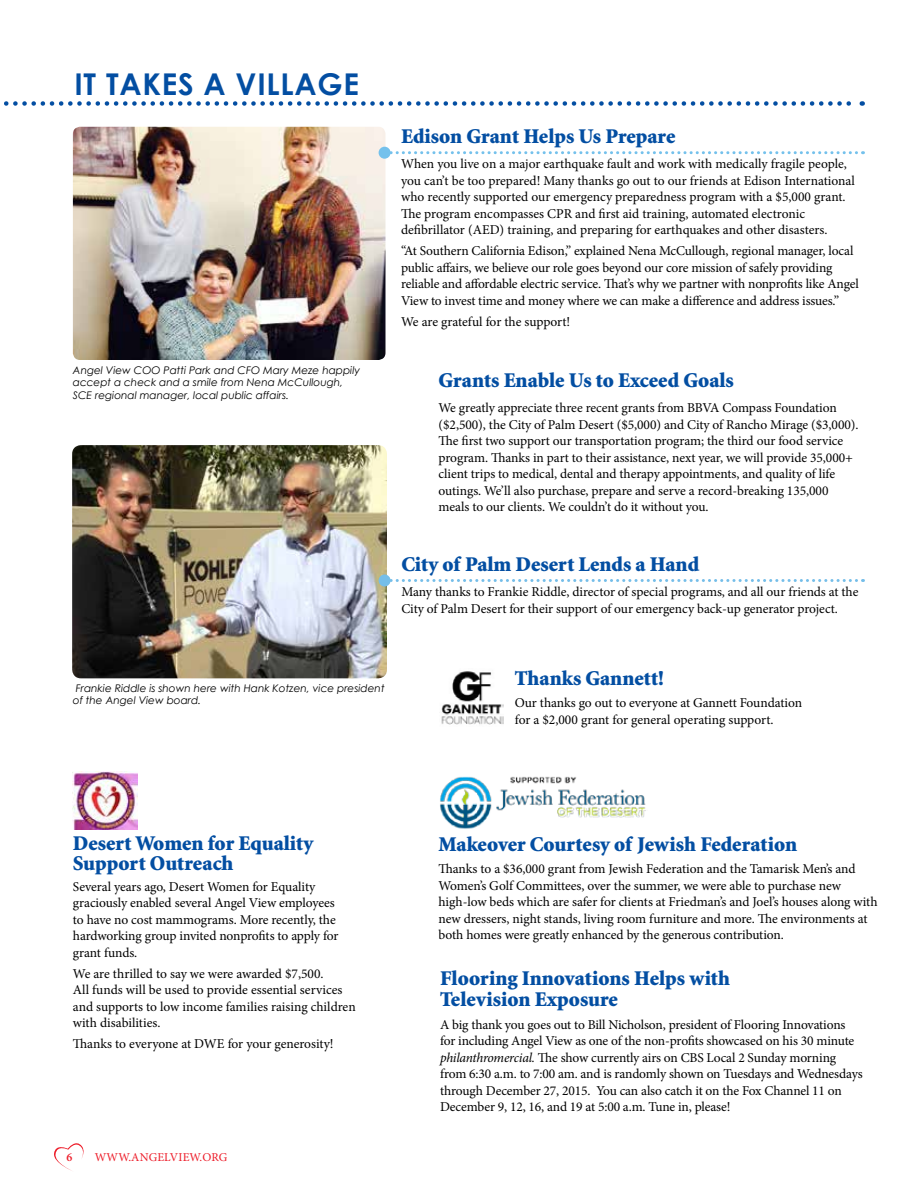
<style>
.page{position:relative;width:918px;height:1188px;background:#fff}
.page>*{position:absolute;margin:0;border:0;box-sizing:border-box;transform-origin:0 0}
.t1{font:700 30px "Century Gothic";letter-spacing:.025em;color:#034ea2}
.t2{font:900 21px/19.5px "Minion";color:#034ea2}
.t3{font:13.5px/16.5px "Minion Pro";letter-spacing:-.01em;color:#000}
.t4{font:12px "Minion Pro";letter-spacing:.01em;color:#ed1c29}
.t5{font:600 12px "Minion Pro";color:#ed1c29}
.t6{font:italic 10.5px/12.6px "Century Gothic";color:#000}
.s1{font-style:italic}
</style>
<div class="page">
<svg style="left:54px;top:1143px;width:30px;height:28px"></svg>
<svg style="left:4px;top:101px;width:859px;height:5px"></svg>
<img style="left:73px;top:127px;width:313px;height:233px">
<img style="left:441px;top:671px;width:63px;height:54px">
<img style="left:440px;top:776px;width:206px;height:53px">
<img style="left:73px;top:772px;width:65px;height:58px">
<img style="left:72px;top:445px;width:315px;height:233px">
<svg style="left:391px;top:151px;width:472px;height:3px"></svg>
<div style="left:379px;top:147px;width:12px;height:12px;background:#74c1ec;border-radius:50%"></div>
<svg style="left:391px;top:579px;width:472px;height:3px"></svg>
<div style="left:379px;top:574px;width:12px;height:12px;background:#75bee9;border-radius:50%"></div>
<h1 class="t1" style="left:74px;top:66px;width:286px">IT TAKES A VILLAGE</h1>
<p class="t6" style="left:73px;top:363px;width:289px">Angel View COO Patti Park and CFO Mary Meze happily accept a check and a smile from Nena McCullough,<br>SCE regional manager, local public affairs.</p>
<h2 class="t2" style="left:401px;top:127px;width:276px">Edison Grant Helps Us Prepare</h2>
<p class="t3" style="left:401px;top:156px;width:455px">When you live on a major earthquake fault and work with medically fragile people, you can’t be too prepared! Many thanks go out to our friends at Edison International who recently supported our emergency preparedness program with a $5,000 grant.<br>The program encompasses CPR and first aid training, automated electronic defibrillator (AED) training, and preparing for earthquakes and other disasters.</p>
<p class="t3" style="left:401px;top:243px;width:459px">“At Southern California Edison,” explained Nena McCullough, regional manager, local public affairs, we believe our role goes beyond our core mission of safely providing reliable and affordable electric service. That’s why we partner with nonprofits like Angel View to invest time and money where we can make a difference and address issues.”</p>
<p class="t3" style="left:401px;top:313px;width:171px">We are grateful for the support!</p>
<h2 class="t2" style="left:439px;top:371px;width:297px">Grants Enable Us to Exceed Goals</h2>
<p class="t3" style="left:439px;top:400px;width:421px">We greatly appreciate three recent grants from BBVA Compass Foundation ($2,500), the City of Palm Desert ($5,000) and City of Rancho Mirage ($3,000).<br>The first two support our transportation program; the third our food service program. Thanks in part to their assistance, next year, we will provide 35,000+ client trips to medical, dental and therapy appointments, and quality of life outings. We’ll also purchase, prepare and serve a record-breaking 135,000 meals to our clients. We couldn’t do it without you.</p>
<h2 class="t2" style="left:401px;top:555px;width:299px">City of Palm Desert Lends a Hand</h2>
<p class="t3" style="left:401px;top:584px;width:459px">Many thanks to Frankie Riddle, director of special programs, and all our friends at the<br>City of Palm Desert for their support of our emergency back-up generator project.</p>
<p class="t6" style="left:73px;top:682px;width:313px">Frankie Riddle is shown here with Hank Kotzen, vice president of the Angel View board.</p>
<h2 class="t2" style="left:515px;top:669px;width:151px">Thanks Gannett!</h2>
<p class="t3" style="left:515px;top:695px;width:289px">Our thanks go out to everyone at Gannett Foundation for a $2,000 grant for general operating support.</p>
<h2 class="t2" style="left:73px;top:835px;width:242px">Desert Women for Equality<br>Support Outreach</h2>
<p class="t3" style="left:73px;top:878px;width:267px">Several years ago, Desert Women for Equality graciously enabled several Angel View employees to have no cost mammograms. More recently, the hardworking group invited nonprofits to apply for grant funds.</p>
<p class="t3" style="left:73px;top:965px;width:284px">We are thrilled to say we were awarded $7,500.<br>All funds will be used to provide essential services and supports to low income families raising children with disabilities.</p>
<p class="t3" style="left:73px;top:1036px;width:262px">Thanks to everyone at DWE for your generosity!</p>
<p class="t5" style="left:66px;top:1149px;width:7px">6</p>
<p class="t4" style="left:95px;top:1149px;width:134px">WWW.ANGELVIEW.ORG</p>
<h2 class="t2" style="left:438px;top:835px;width:360px">Makeover Courtesy of Jewish Federation</h2>
<p class="t3" style="left:438px;top:861px;width:441px">Thanks to a $36,000 grant from Jewish Federation and the Tamarisk Men’s and Women’s Golf Committees, over the summer, we were able to purchase new high-low beds which are safer for clients at Friedman’s and Joel’s houses along with new dressers, night stands, living room furniture and more. The environments at both homes were greatly enhanced by the generous contribution.</p>
<h2 class="t2" style="left:440px;top:969px;width:292px;line-height:21px">Flooring Innovations Helps with<br>Television Exposure</h2>
<p class="t3" style="left:440px;top:1016px;width:424px">A big thank you goes out to Bill Nicholson, president of Flooring Innovations for including Angel View as one of the non-profits showcased on his 30 minute <span class="s1">philanthromercial.</span> The show currently airs on CBS Local 2 Sunday morning from 6:30 a.m. to 7:00 am. and is randomly shown on Tuesdays and Wednesdays through December 27, 2015. You can also catch it on the Fox Channel 11 on December 9, 12, 16, and 19 at 5:00 a.m. Tune in, please!</p>
</div>
